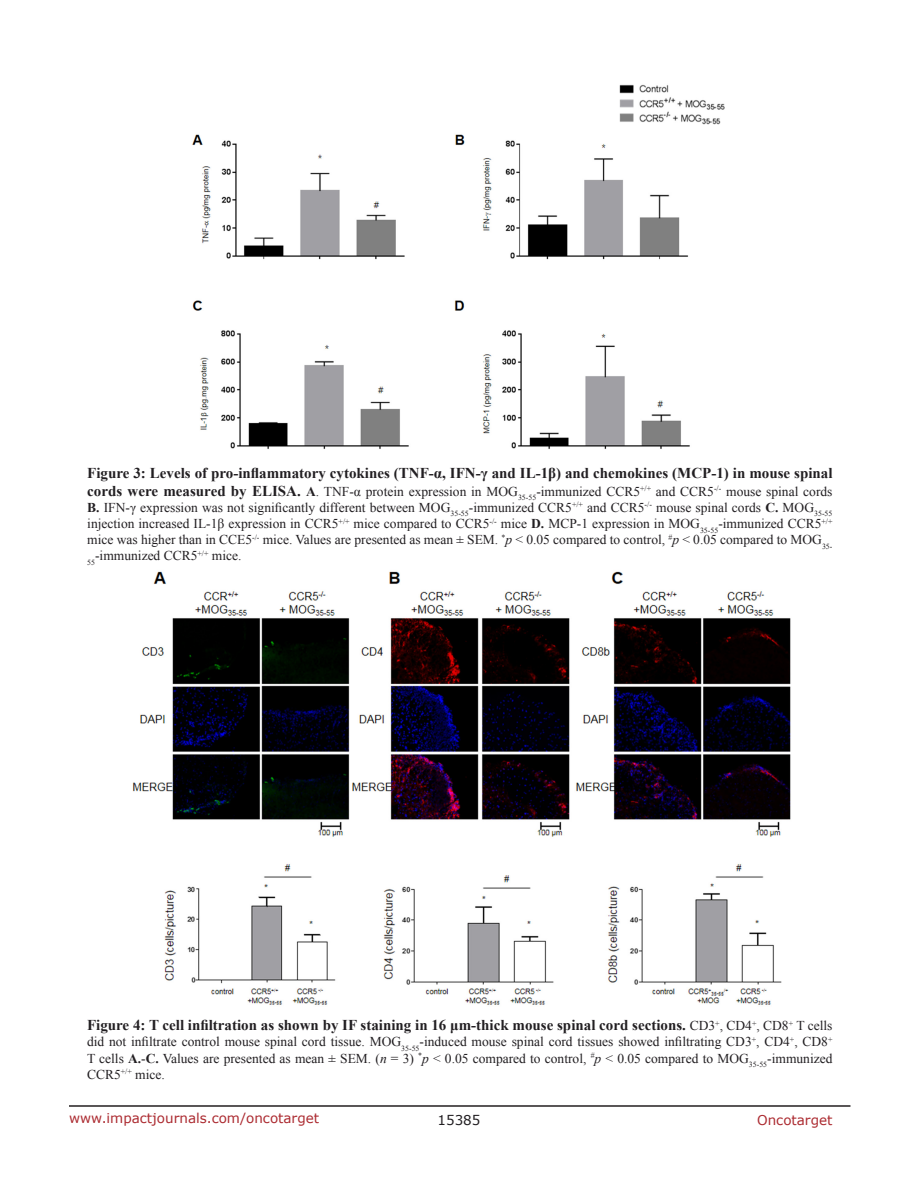
<style>
.page{position:relative;width:918px;height:1188px;background:#fff}
.page>*{position:absolute;margin:0;border:0;box-sizing:border-box;transform-origin:0 0}
.FigureText{font:700 15px "Times New Roman";color:#221f22}
.FigureText-2{font:13.5px/16.2px "Times New Roman";color:#221f22;text-align:justify}
.t1{font:13.5px "Verdana";color:#ac2b31}
.t2{font:13.5px "Verdana";color:#221f22}
.s1{font-weight:700;font-size:15px}
.s2{font-weight:700}
.s3{font-style:italic}
.s4{font-weight:400;font-size:13.5px}
</style>
<div class="page">
<hr style="left:69px;top:1105px;width:781px;height:2px;background:#231f20">
<img style="left:192px;top:84px;width:533px;height:365px">
<img style="left:132px;top:571px;width:659px;height:434px">
<p class="FigureText" style="left:87px;top:462px;width:747px">Figure 3: Levels of pro-inflammatory cytokines (TNF-α, IFN-γ and IL-1β) and chemokines (MCP-1) in mouse spinal</p>
<p class="FigureText-2" style="left:87px;top:483px;width:747px"><span class="s1">cords were measured by ELISA.</span> <span class="s2">A</span>. TNF-α protein expression in MOG<sub>35-55</sub>-immunized CCR5<sup>+/+</sup> and CCR5<sup>-/-</sup> mouse spinal cords <span class="s2">B.</span> IFN-γ expression was not significantly different between MOG<sub>35-55</sub>-immunized CCR5<sup>+/+</sup> and CCR5<sup>-/-</sup> mouse spinal cords <span class="s2">C.</span> MOG<sub>35-55 </sub>injection increased IL-1β expression in CCR5<sup>+/+</sup> mice compared to CCR5<sup>-/-</sup> mice <span class="s2">D.</span> MCP-1 expression in MOG<sub>35-55</sub>-immunized CCR5<sup>+/+ </sup>mice was higher than in CCE5<sup>-/-</sup> mice. Values are presented as mean ± SEM. <sup>*</sup><span class="s3">p</span> &lt; 0.05 compared to control, <sup>#</sup><span class="s3">p</span> &lt; 0.05 compared to MOG<sub>35- 55</sub>-immunized CCR5<sup>+/+</sup> mice.</p>
<p class="FigureText" style="left:87px;top:1015px;width:747px">Figure 4: T cell infiltration as shown by IF staining in 16 μm-thick mouse spinal cord sections. <span class="s4">CD3</span><sup>+</sup><span class="s4">, CD4</span><sup>+</sup><span class="s4">, CD8</span><sup>+</sup> <span class="s4">T cells</span></p>
<p class="FigureText-2" style="left:87px;top:1034px;width:747px">did not infiltrate control mouse spinal cord tissue. MOG<sub>35-55</sub>-induced mouse spinal cord tissues showed infiltrating CD3<sup>+</sup>, CD4<sup>+</sup>, CD8<sup>+ </sup>T cells <span class="s2">A.</span>-<span class="s2">C.</span> Values are presented as mean ± SEM. (<span class="s3">n</span> = 3) <sup>*</sup><span class="s3">p</span> &lt; 0.05 compared to control, <sup>#</sup><span class="s3">p</span> &lt; 0.05 compared to MOG<sub>35-55</sub>-immunized CCR5<sup>+/+</sup> mice.</p>
<p class="t1" style="left:69px;top:1109px;width:252px">www.impactjournals.com/oncotarget</p>
<p class="t2" style="left:438px;top:1111px;width:44px">15385</p>
<p class="t1" style="left:757px;top:1111px;width:77px">Oncotarget</p>
</div>
